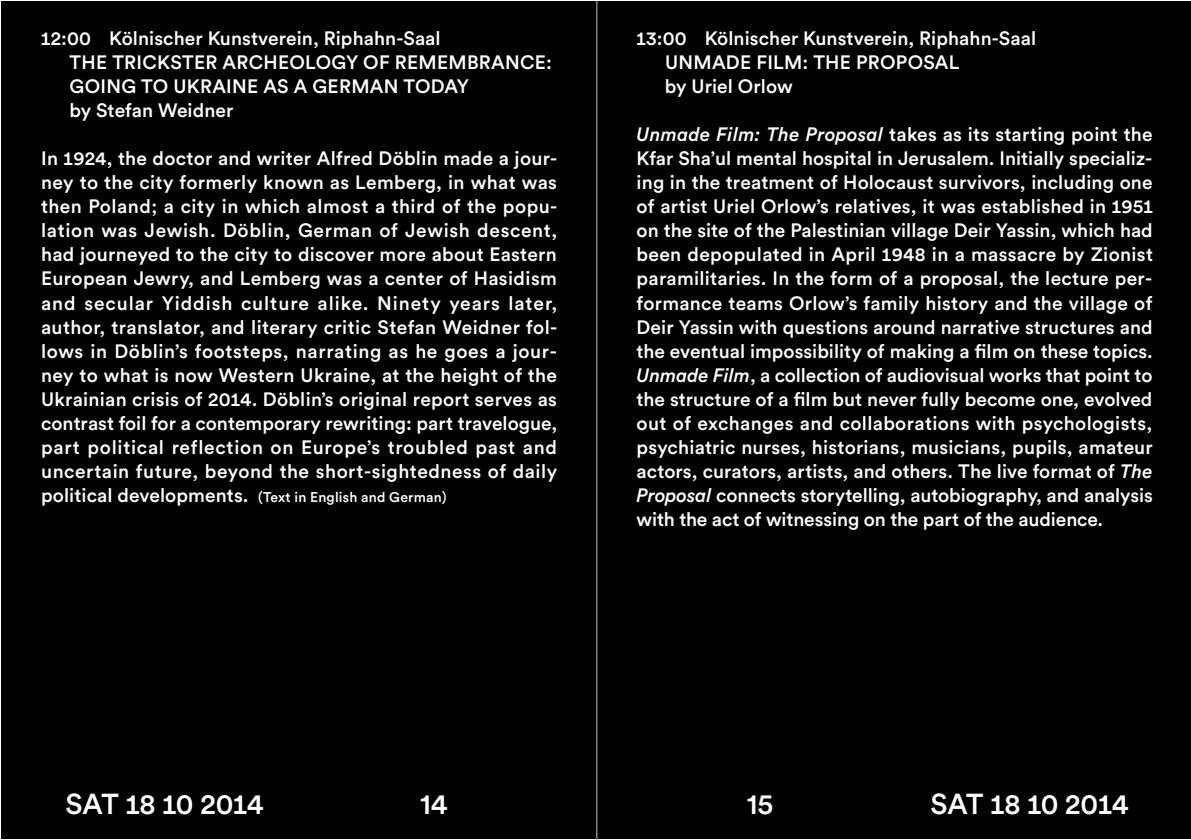
<style>
.page{position:relative;width:1191px;height:840px;background:#fff}
.page>*{position:absolute;margin:0;border:0;box-sizing:border-box;transform-origin:0 0}
.t1{font:500 28.6px "Circular Pro";color:#fff}
.t2{font:500 19.2px/24px "Circular Pro";letter-spacing:.005em;color:#fff}
.t3{font:500 14px "Circular Pro";letter-spacing:.015em;color:#fff}
.s1{font-size:19.2px}
.s2{font-style:italic}
</style>
<div class="page">
<div style="left:1px;top:1px;width:596px;height:837px;background:#000"></div>
<div style="left:597px;top:1px;width:593px;height:837px;background:#000"></div>
<hr style="left:597px;top:1px;width:1px;height:837px;background:#9c9e9f">
<hr style="left:596px;top:1px;width:1px;height:837px;background:#9c9e9f">
<h1 class="t1" style="left:315px;top:54px;width:33px;rotate:-180deg">55</h1>
<h1 class="t1" style="left:911px;top:54px;width:34px;rotate:-180deg">54</h1>
<p class="t2" style="left:69px;top:26px;width:484px;text-indent:-28px">12:00 Kölnischer Kunstverein, Riphahn-Saal<br>THE TRICKSTER ARCHEOLOGY OF REMEMBRANCE:<br>GOING TO UKRAINE AS A GERMAN TODAY<br>by Stefan Weidner</p>
<p class="t2" style="left:41px;top:146px;width:518px;text-align:justify">In 1924, the doctor and writer Alfred Döblin made a jour&shy;ney to the city formerly known as Lemberg, in what was then Poland; a city in which almost a third of the popu&shy;lation was Jewish. Döblin, German of Jewish descent, had journeyed to the city to discover more about Eastern European Jewry, and Lemberg was a center of Hasidism and secular Yiddish culture alike. Ninety years later, author, translator, and literary critic Stefan Weidner fol&shy;lows in Döblin’s footsteps, narrating as he goes a jour&shy;ney to what is now Western Ukraine, at the height of the Ukrainian crisis of 2014. Döblin’s original report serves as contrast foil for a contemporary rewriting: part travelogue, part political reflection on Europe’s troubled past and uncertain future, beyond the short-sightedness of daily</p>
<p class="t3" style="left:41px;top:487px;width:407px"><span class="s1">political developments.</span> (Text in English and German)</p>
<p class="t2" style="left:665px;top:26px;width:373px;text-indent:-28px">13:00 Kölnischer Kunstverein, Riphahn-Saal<br>UNMADE FILM: THE PROPOSAL<br>by Uriel Orlow</p>
<p class="t2" style="left:636px;top:122px;width:518px;text-align:justify"><span class="s2">Unmade Film: The Proposal</span> takes as its starting point the Kfar Sha’ul mental hospital in Jerusalem. Initially specializ&shy;ing in the treatment of Holocaust survivors, including one of artist Uriel Orlow’s relatives, it was established in 1951 on the site of the Palestinian village Deir Yassin, which had been depopulated in April 1948 in a massacre by Zionist paramilitaries. In the form of a proposal, the lecture per&shy;formance teams Orlow’s family history and the village of Deir Yassin with questions around narrative structures and the eventual impossibility of making a film on these topics.<br><span class="s2">Unmade Film</span>, a collection of audiovisual works that point to the structure of a film but never fully become one, evolved out of exchanges and collaborations with psychologists, psychiatric nurses, historians, musicians, pupils, amateur actors, curators, artists, and others. The live format of <span class="s2">The Proposal</span> connects storytelling, autobiography, and analysis with the act of witnessing on the part of the audience.</p>
<h1 class="t1" style="left:65px;top:784px;width:200px">SAT 18 10 2014</h1>
<h1 class="t1" style="left:420px;top:784px;width:29px">14</h1>
<h1 class="t1" style="left:746px;top:784px;width:28px">15</h1>
<h1 class="t1" style="left:930px;top:784px;width:200px">SAT 18 10 2014</h1>
</div>
